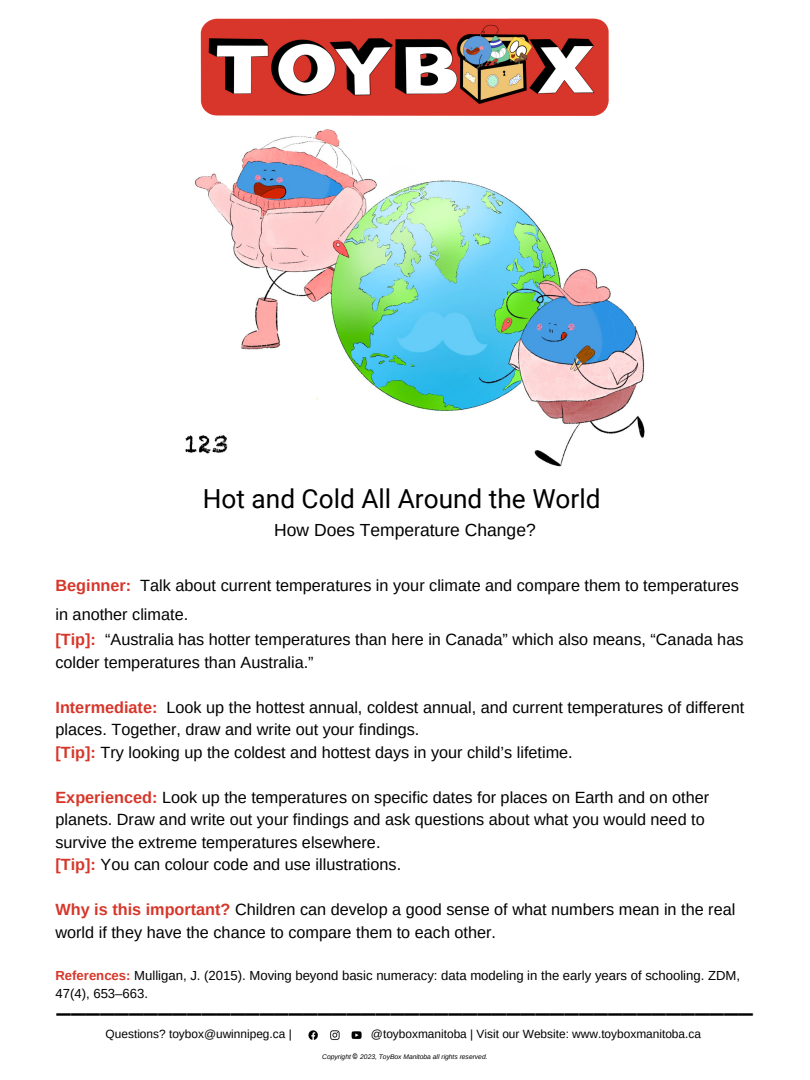
<style>
.page{position:relative;width:810px;height:1080px;background:#fff}
.page>*{position:absolute;margin:0;border:0;box-sizing:border-box;transform-origin:0 0}
.t1{font:33.75px "Canva Sans";color:#000}
.t2{font:26.25px "Roboto";color:#000}
.t3{font:17.5px "Arimo";color:#000}
.t4{font:16.25px/22.5px "Arimo";color:#000}
.t5{font:13.12px/18.2px "Arimo";color:#000}
.t6{font:11.88px "Arimo";color:#000}
.t7{font:italic 6.69px "Arimo";color:#000}
.s1{font-weight:700;color:#d7362a}
</style>
<div class="page">
<img style="left:185px;top:115px;width:460px;height:352px">
<img style="left:201px;top:18px;width:408px;height:97px">
<img style="left:308px;top:1030px;width:54px;height:10px">
<svg style="left:352px;top:1053px;width:6px;height:7px"></svg>
<h2 class="t2" style="left:203px;top:484px;width:399px">Hot and Cold All Around the World</h2>
<p class="t3" style="left:274px;top:520px;width:263px">How Does Temperature Change?</p>
<p class="t4" style="left:55px;top:570px;width:685px;line-height:29.1px"><span class="s1">Beginner:</span> Talk about current temperatures in your climate and compare them to temperatures in another climate.</p>
<p class="t4" style="left:55px;top:629px;width:690px"><span class="s1">[Tip]:</span> “Australia has hotter temperatures than here in Canada” which also means, “Canada has colder temperatures than Australia.”</p>
<p class="t4" style="left:55px;top:696px;width:690px"><span class="s1">Intermediate:</span> Look up the hottest annual, coldest annual, and current temperatures of different places. Together, draw and write out your findings.<br><span class="s1">[Tip]:</span> Try looking up the coldest and hottest days in your child’s lifetime.</p>
<p class="t4" style="left:55px;top:786px;width:655px"><span class="s1">Experienced:</span> Look up the temperatures on specific dates for places on Earth and on other planets. Draw and write out your findings and ask questions about what you would need to survive the extreme temperatures elsewhere.<br><span class="s1">[Tip]:</span> You can colour code and use illustrations.</p>
<p class="t4" style="left:55px;top:899px;width:681px"><span class="s1">Why is this important?</span> Children can develop a good sense of what numbers mean in the real world if they have the chance to compare them to each other.</p>
<p class="t5" style="left:55px;top:966px;width:686px"><span class="s1">References:</span> Mulligan, J. (2015). Moving beyond basic numeracy: data modeling in the early years of schooling. ZDM,<br>47(4), 653–663.</p>
<h1 class="t1" style="left:57px;top:976px;width:698px">________________________________________________</h1>
<p class="t6" style="left:106px;top:1027px;width:188px">Questions? toybox@uwinnipeg.ca |</p>
<p class="t6" style="left:371px;top:1027px;width:332px">@toyboxmanitoba | Visit our Website: www.toyboxmanitoba.ca</p>
<p class="t7" style="left:322px;top:1053px;width:30px">Copyright</p>
<p class="t7" style="left:360px;top:1053px;width:129px">2023, ToyBox Manitoba all rights reserved.</p>
</div>
